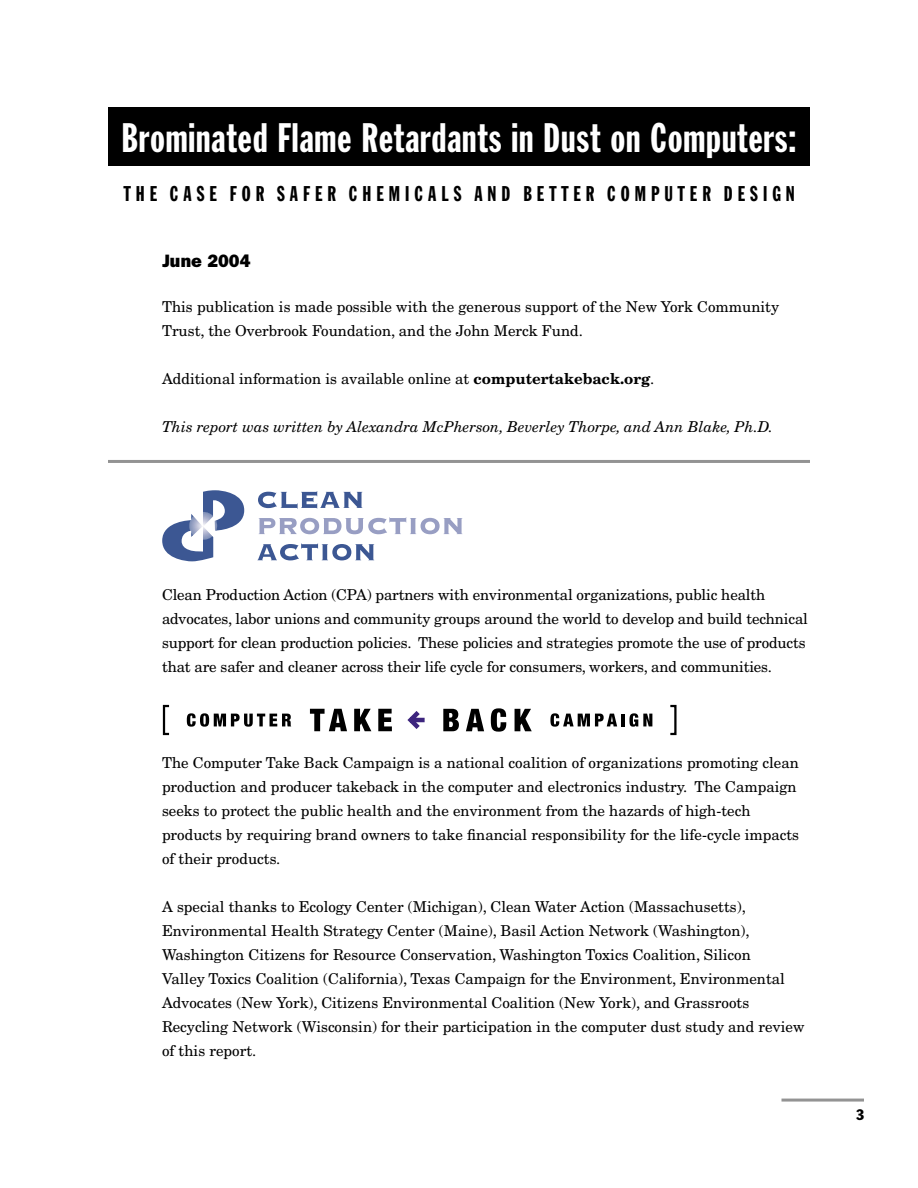
<style>
.page{position:relative;width:918px;height:1188px;background:#fff}
.page>*{position:absolute;margin:0;border:0;box-sizing:border-box;transform-origin:0 0}
.t1{font:40.5px "Franklin Gothic Extra Cond";letter-spacing:.02em;color:#fff}
.t2{font:21px "Franklin Gothic Extra Cond";letter-spacing:.24em;color:#000}
.t3{font:800 18px "Franklin Gothic";color:#000}
.t4{font:15px/24px "New Century Schlbk";color:#000}
.t5{font:italic 15px "New Century Schlbk";color:#000}
.t6{font:condensed 15px "Franklin Gothic";color:#000}
.s1{font-weight:700}
</style>
<div class="page">
<hr style="left:782px;top:1099px;width:82px;height:3px;background:#939393">
<hr style="left:108px;top:460px;width:702px;height:3px;background:#939393">
<div style="left:108px;top:107px;width:701px;height:59px;background:#000"></div>
<svg style="left:187px;top:713px;width:104px;height:14px"></svg>
<svg style="left:310px;top:709px;width:37px;height:22px"></svg>
<svg style="left:354px;top:709px;width:17px;height:22px"></svg>
<svg style="left:378px;top:709px;width:14px;height:22px"></svg>
<svg style="left:443px;top:709px;width:16px;height:22px"></svg>
<svg style="left:466px;top:709px;width:18px;height:22px"></svg>
<svg style="left:491px;top:708px;width:15px;height:24px"></svg>
<svg style="left:515px;top:709px;width:17px;height:22px"></svg>
<svg style="left:550px;top:713px;width:67px;height:14px"></svg>
<hr style="left:621px;top:714px;width:4px;height:12px;background:#000">
<svg style="left:629px;top:713px;width:23px;height:14px"></svg>
<div style="left:163px;top:705px;width:7px;height:30px;border:2px solid #000"></div>
<div style="left:669px;top:705px;width:8px;height:30px;border:2px solid #000"></div>
<svg style="left:407px;top:711px;width:18px;height:18px"></svg>
<svg style="left:162px;top:490px;width:82px;height:71px"></svg>
<svg style="left:257px;top:543px;width:117px;height:17px"></svg>
<svg style="left:259px;top:517px;width:203px;height:17px"></svg>
<svg style="left:258px;top:491px;width:104px;height:18px"></svg>
<h1 class="t1" style="left:121px;top:116px;width:676px">Brominated Flame Retardants in Dust on Computers:</h1>
<h2 class="t2" style="left:124px;top:182px;width:673px">THE CASE FOR SAFER CHEMICALS AND BETTER COMPUTER DESIGN</h2>
<p class="t3" style="left:162px;top:251px;width:90px">June 2004</p>
<p class="t4" style="left:162px;top:295px;width:619px">This publication is made possible with the generous support of the New York Community<br>Trust, the Overbrook Foundation, and the John Merck Fund.</p>
<p class="t4" style="left:162px;top:367px;width:494px">Additional information is available online at <span class="s1">computertakeback.org</span>.</p>
<p class="t5" style="left:162px;top:418px;width:613px">This report was written by Alexandra McPherson, Beverley Thorpe, and Ann Blake, Ph.D.</p>
<p class="t4" style="left:162px;top:583px;width:647px">Clean Production Action (CPA) partners with environmental organizations, public health advocates, labor unions and community groups around the world to develop and build technical support for clean production policies. These policies and strategies promote the use of products that are safer and cleaner across their life cycle for consumers, workers, and communities.</p>
<p class="t4" style="left:162px;top:751px;width:639px">The Computer Take Back Campaign is a national coalition of organizations promoting clean production and producer takeback in the computer and electronics industry. The Campaign seeks to protect the public health and the environment from the hazards of high-tech products by requiring brand owners to take financial responsibility for the life-cycle impacts of their products.</p>
<p class="t4" style="left:162px;top:895px;width:644px">A special thanks to Ecology Center (Michigan), Clean Water Action (Massachusetts), Environmental Health Strategy Center (Maine), Basil Action Network (Washington), Washington Citizens for Resource Conservation, Washington Toxics Coalition, Silicon<br>Valley Toxics Coalition (California), Texas Campaign for the Environment, Environmental Advocates (New York), Citizens Environmental Coalition (New York), and Grassroots Recycling Network (Wisconsin) for their participation in the computer dust study and review of this report.</p>
<p class="t6" style="left:856px;top:1106px;width:10px">3</p>
</div>
